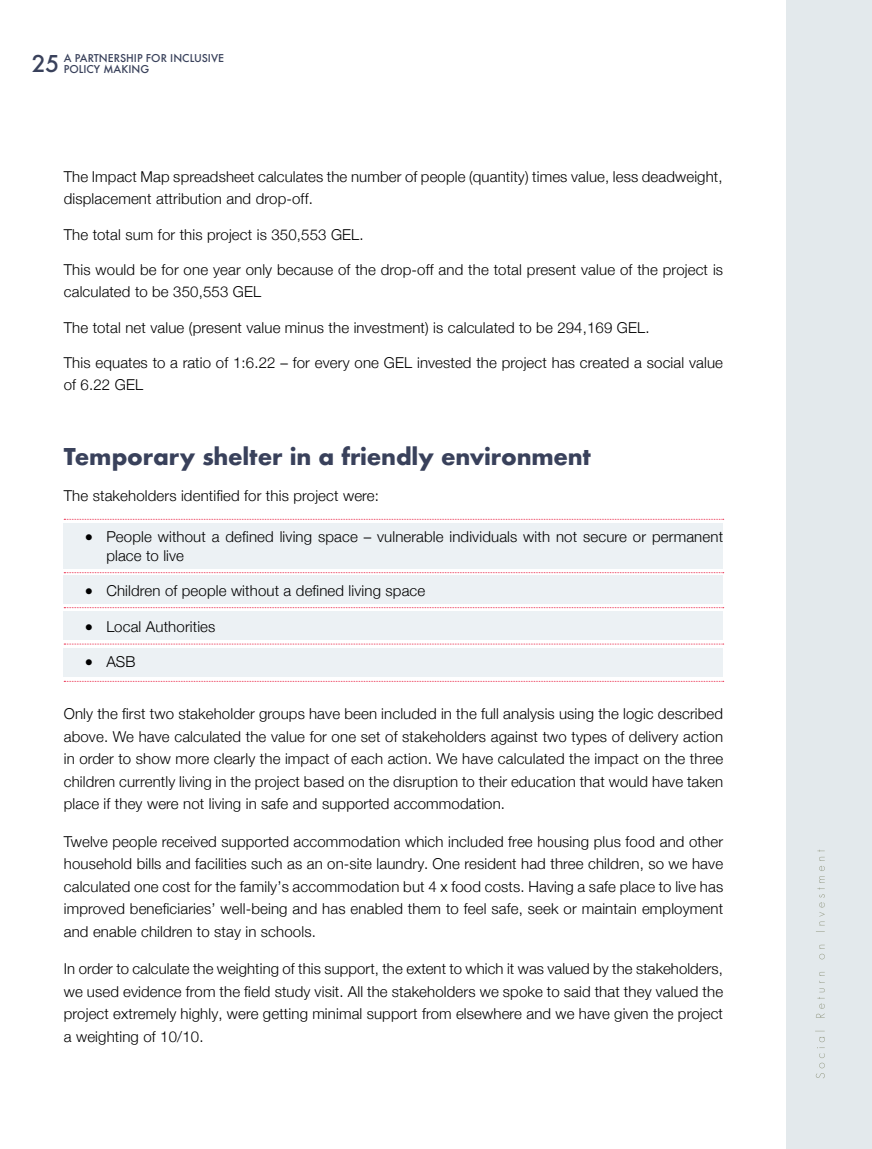
<style>
.page{position:relative;width:872px;height:1149px;background:#fff}
.page>*{position:absolute;margin:0;border:0;box-sizing:border-box;transform-origin:0 0}
.t1{font:700 22.5px "Futura";letter-spacing:-.01em;color:#39415b}
.t2{font:300 15px/22.5px "Helvetica Neue LTGEO 45";letter-spacing:.01em;color:#000}
.t3{font:500 10.5px/11.6px "Futura";color:#39415b}
</style>
<div class="page">
<div style="left:787px;top:0;width:85px;height:1148px;background:#e3e9ec"></div>
<svg style="left:815px;top:849px;width:10px;height:228px"></svg>
<div style="left:64px;top:648px;width:659px;height:28px;background:#ecf1f4"></div>
<svg style="left:64px;top:680px;width:659px;height:1px"></svg>
<div style="left:64px;top:523px;width:659px;height:45px;background:#ecf1f4"></div>
<svg style="left:64px;top:518px;width:659px;height:1px"></svg>
<div style="left:64px;top:575px;width:659px;height:28px;background:#ecf1f4"></div>
<svg style="left:64px;top:607px;width:659px;height:1px"></svg>
<svg style="left:64px;top:572px;width:659px;height:1px"></svg>
<div style="left:64px;top:611px;width:659px;height:28px;background:#ecf1f4"></div>
<svg style="left:64px;top:643px;width:659px;height:1px"></svg>
<p class="t3" style="left:32px;top:52px;width:194px;text-indent:32px">A PARTNERSHIP FOR INCLUSIVE<br><sup>25</sup> POLICY MAKING</p>
<p class="t2" style="left:64px;top:165px;width:660px">The Impact Map spreadsheet calculates the number of people (quantity) times value, less deadweight, displacement attribution and drop-off.</p>
<p class="t2" style="left:64px;top:222px;width:301px">The total sum for this project is 350,553 GEL.</p>
<p class="t2" style="left:64px;top:258px;width:661px">This would be for one year only because of the drop-off and the total present value of the project is calculated to be 350,553 GEL</p>
<p class="t2" style="left:64px;top:315px;width:587px">The total net value (present value minus the investment) is calculated to be 294,169 GEL.</p>
<p class="t2" style="left:64px;top:351px;width:660px">This equates to a ratio of 1:6.22 – for every one GEL invested the project has created a social value of 6.22 GEL</p>
<h1 class="t1" style="left:64px;top:440px;width:529px">Temporary shelter in a friendly environment</h1>
<p class="t2" style="left:64px;top:483px;width:317px">The stakeholders identified for this project were:</p>
<p class="t2" style="left:106px;top:526px;width:618px;line-height:19.5px;text-indent:-21px">• People without a defined living space – vulnerable individuals with not secure or permanent place to live</p>
<p class="t2" style="left:85px;top:579px;width:342px">• Children of people without a defined living space</p>
<p class="t2" style="left:85px;top:614px;width:132px">• Local Authorities</p>
<p class="t2" style="left:85px;top:649px;width:52px">• ASB</p>
<p class="t2" style="left:64px;top:702px;width:661px;text-align:justify">Only the first two stakeholder groups have been included in the full analysis using the logic described above. We have calculated the value for one set of stakeholders against two types of delivery action in order to show more clearly the impact of each action. We have calculated the impact on the three children currently living in the project based on the disruption to their education that would have taken place if they were not living in safe and supported accommodation.</p>
<p class="t2" style="left:64px;top:829px;width:661px;text-align:justify">Twelve people received supported accommodation which included free housing plus food and other household bills and facilities such as an on-site laundry. One resident had three children, so we have calculated one cost for the family’s accommodation but 4 x food costs. Having a safe place to live has improved beneficiaries’ well-being and has enabled them to feel safe, seek or maintain employment and enable children to stay in schools.</p>
<p class="t2" style="left:64px;top:957px;width:661px;text-align:justify">In order to calculate the weighting of this support, the extent to which it was valued by the stakeholders, we used evidence from the field study visit. All the stakeholders we spoke to said that they valued the project extremely highly, were getting minimal support from elsewhere and we have given the project a weighting of 10/10.</p>
</div>
